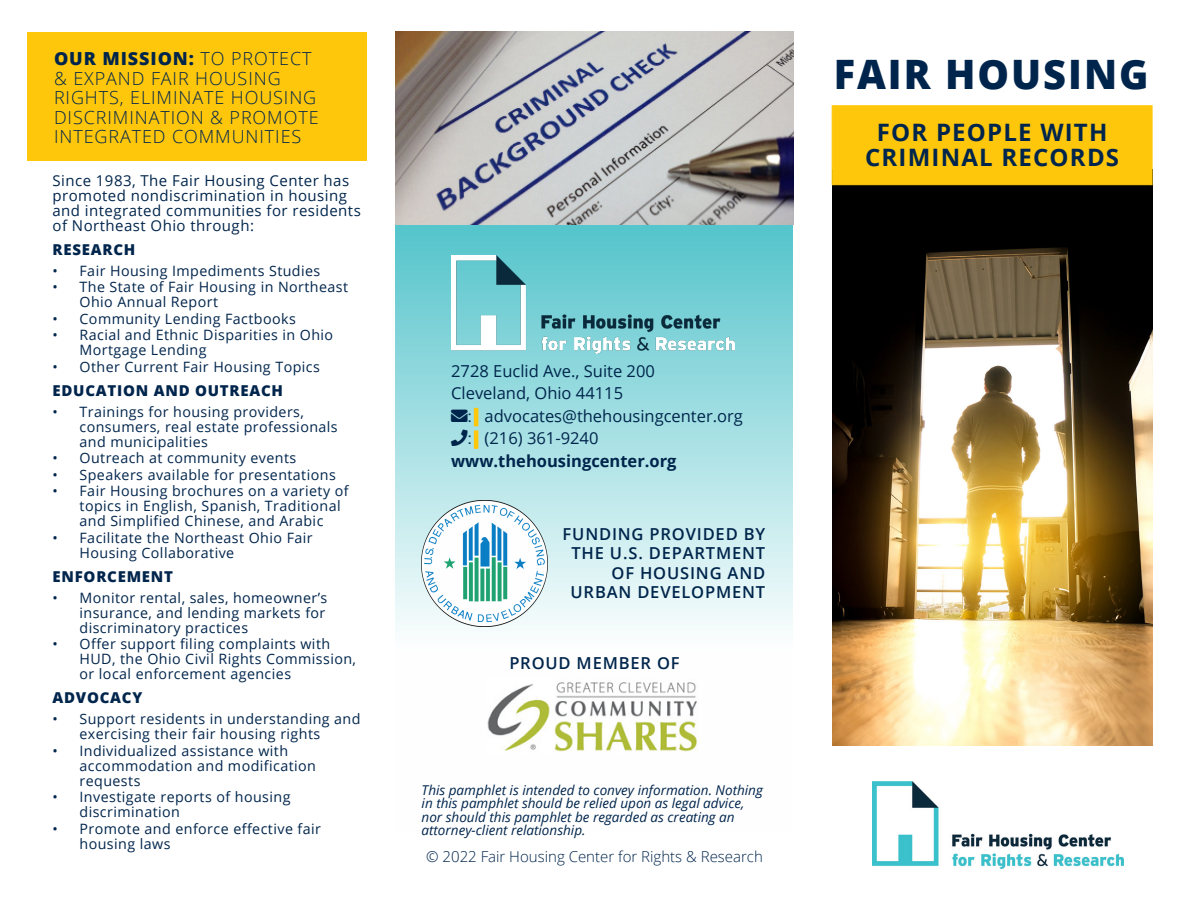
<style>
.page{position:relative;width:1189px;height:918px;background:#fff}
.page>*{position:absolute;margin:0;border:0;box-sizing:border-box;transform-origin:0 0}
.t1{font:800 40.5px "Open Sans";letter-spacing:.05em;color:#00254c}
.t2{font:700 24px/25.5px "Open Sans";letter-spacing:.05em;color:#00254c;text-align:center}
.t3{font:300 18px/19.5px "Open Sans";letter-spacing:.05em;color:#00254c}
.t4{font:16.5px "Open Sans";color:#00254c}
.t5{font:600 16.5px "Open Sans";letter-spacing:.05em;color:#00254c}
.t6{font:700 16.5px "Open Sans";color:#00254c}
.t7{font:15px/15px "Open Sans";letter-spacing:.03em;color:#00254c}
.t8{font:800 15px "Open Sans";letter-spacing:.05em;color:#00254c}
.t9{font:300 15px "Open Sans";color:#00254c}
.t10{font:14.25px/15px "Open Sans";letter-spacing:.03em;color:#00254c}
.t11{font:italic 13.5px/13.5px "Open Sans";color:#00254c}
.s1{font-weight:800}
.s2{font-weight:800;color:#fec70c}
</style>
<div class="page">
<img style="left:832px;top:185px;width:319px;height:560px">
<div style="left:27px;top:32px;width:339px;height:128px;background:#fec70c"></div>
<div style="left:831px;top:105px;width:321px;height:80px;background:#fec70c;border:1px solid #fec70c"></div>
<svg style="left:395px;top:223px;width:398px;height:405px;background:#a7e0e4"></svg>
<img style="left:487px;top:682px;width:211px;height:70px">
<img style="left:396px;top:32px;width:397px;height:192px">
<img style="left:872px;top:782px;width:251px;height:87px">
<img style="left:452px;top:256px;width:282px;height:97px">
<img style="left:421px;top:501px;width:126px;height:126px">
<svg style="left:451px;top:409px;width:17px;height:14px"></svg>
<svg style="left:451px;top:430px;width:17px;height:16px"></svg>
<p class="t3" style="left:54px;top:48px;width:266px"><span class="s1">OUR MISSION:</span> TO PROTECT &amp; EXPAND FAIR HOUSING<br>RIGHTS, ELIMINATE HOUSING<br>DISCRIMINATION &amp; PROMOTE<br>INTEGRATED COMMUNITIES</p>
<p class="t7" style="left:52px;top:172px;width:310px">Since 1983, The Fair Housing Center has promoted nondiscrimination in housing and integrated communities for residents of Northeast Ohio through:</p>
<p class="t8" style="left:52px;top:238px;width:84px">RESEARCH</p>
<p class="t10" style="left:52px;top:263px;width:269px">• Fair Housing Impediments Studies</p>
<p class="t10" style="left:80px;top:279px;width:270px;text-indent:-27px">• The State of Fair Housing in Northeast<br>Ohio Annual Report</p>
<p class="t10" style="left:52px;top:311px;width:245px">• Community Lending Factbooks</p>
<p class="t10" style="left:80px;top:327px;width:255px;text-indent:-27px">• Racial and Ethnic Disparities in Ohio<br>Mortgage Lending</p>
<p class="t10" style="left:52px;top:359px;width:269px">• Other Current Fair Housing Topics</p>
<p class="t8" style="left:52px;top:379px;width:232px">EDUCATION AND OUTREACH</p>
<p class="t10" style="left:80px;top:404px;width:260px;text-indent:-27px">• Trainings for housing providers, consumers, real estate professionals and municipalities</p>
<p class="t10" style="left:52px;top:450px;width:245px">• Outreach at community events</p>
<p class="t10" style="left:52px;top:467px;width:285px">• Speakers available for presentations</p>
<p class="t10" style="left:80px;top:483px;width:271px;text-indent:-27px">• Fair Housing brochures on a variety of topics in English, Spanish, Traditional and Simplified Chinese, and Arabic</p>
<p class="t10" style="left:80px;top:530px;width:235px;text-indent:-27px">• Facilitate the Northeast Ohio Fair<br>Housing Collaborative</p>
<p class="t8" style="left:52px;top:565px;width:122px">ENFORCEMENT</p>
<p class="t10" style="left:80px;top:590px;width:249px;text-indent:-27px">• Monitor rental, sales, homeowner’s insurance, and lending markets for discriminatory practices</p>
<p class="t10" style="left:80px;top:636px;width:278px;text-indent:-27px">• Offer support filing complaints with<br>HUD, the Ohio Civil Rights Commission, or local enforcement agencies</p>
<p class="t8" style="left:52px;top:686px;width:91px">ADVOCACY</p>
<p class="t10" style="left:80px;top:711px;width:282px;text-indent:-27px">• Support residents in understanding and exercising their fair housing rights</p>
<p class="t10" style="left:80px;top:743px;width:238px;text-indent:-27px">• Individualized assistance with accommodation and modification requests</p>
<p class="t10" style="left:80px;top:789px;width:212px;text-indent:-27px">• Investigate reports of housing discrimination</p>
<p class="t10" style="left:80px;top:821px;width:243px;text-indent:-27px">• Promote and enforce effective fair housing laws</p>
<p class="t4" style="left:451px;top:359px;width:205px">2728 Euclid Ave., Suite 200</p>
<p class="t4" style="left:451px;top:382px;width:173px">Cleveland, Ohio 44115</p>
<p class="t4" style="left:451px;top:404px;width:293px">■❖●□ <span class="s2">|</span> advocates@thehousingcenter.org</p>
<p class="t4" style="left:451px;top:427px;width:149px">□■ <span class="s2">|</span> (216) 361-9240</p>
<p class="t6" style="left:451px;top:449px;width:227px">www.thehousingcenter.org</p>
<p class="t5" style="left:562px;top:522px;width:204px">FUNDING PROVIDED BY</p>
<p class="t5" style="left:571px;top:542px;width:195px">THE U.S. DEPARTMENT</p>
<p class="t5" style="left:611px;top:561px;width:155px">OF HOUSING AND</p>
<p class="t5" style="left:570px;top:581px;width:196px">URBAN DEVELOPMENT</p>
<p class="t5" style="left:509px;top:652px;width:172px">PROUD MEMBER OF</p>
<p class="t11" style="left:421px;top:783px;width:343px">This pamphlet is intended to convey information. Nothing in this pamphlet should be relied upon as legal advice, nor should this pamphlet be regarded as creating an attorney-client relationship.</p>
<p class="t9" style="left:426px;top:846px;width:338px">© 2022 Fair Housing Center for Rights &amp; Research</p>
<p class="t1" style="left:833px;top:43px;width:316px">FAIR HOUSING</p>
<p class="t2" style="left:865px;top:119px;width:256px">FOR PEOPLE WITH<br>CRIMINAL RECORDS</p>
</div>
